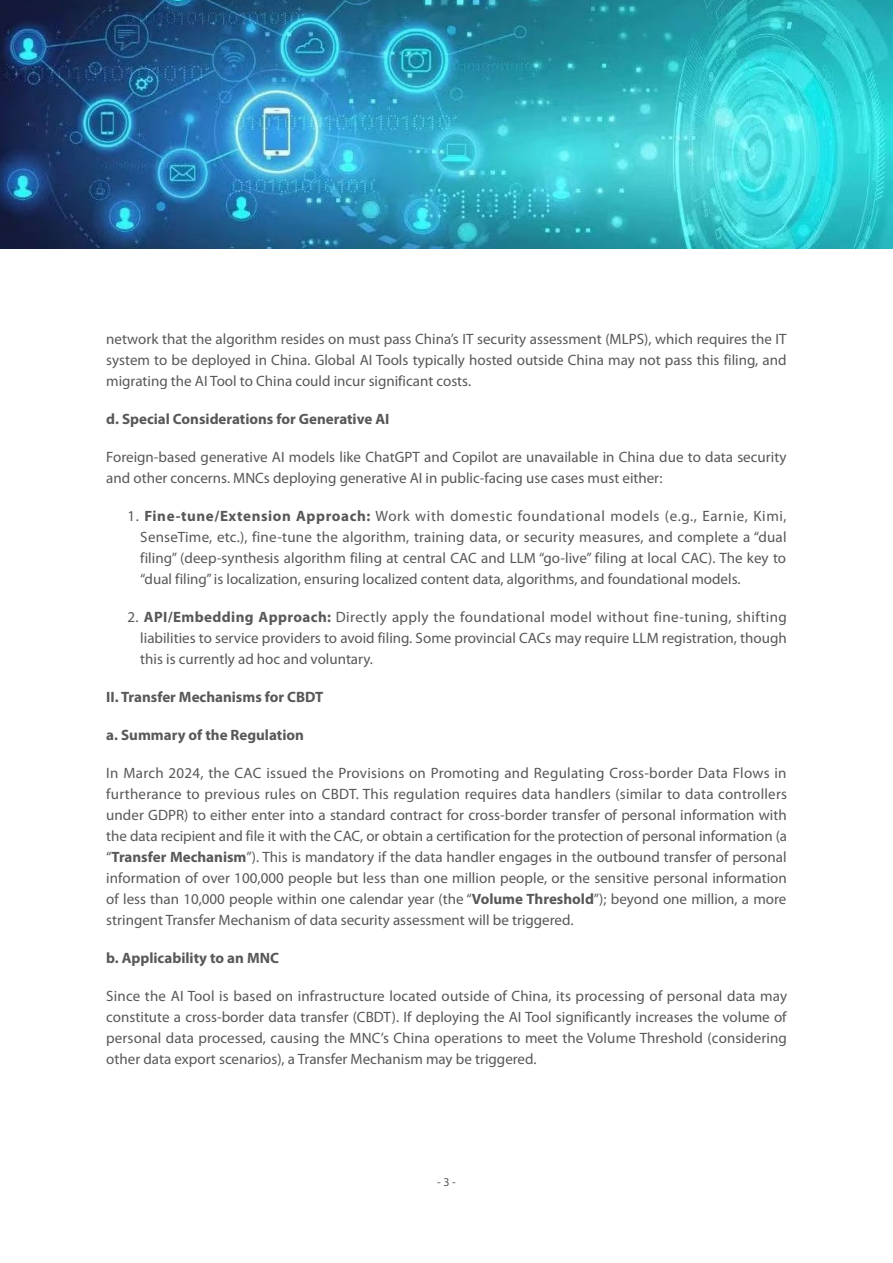
<style>
.page{position:relative;width:893px;height:1263px;background:#fff}
.page>*{position:absolute;margin:0;border:0;box-sizing:border-box;transform-origin:0 0}
.t1{font:15px/21px "Myriad Pro";color:#595757;text-align:justify}
.t2{font:700 15px "Myriad Pro";color:#595757}
.t3{font:12px "Myriad Pro";color:#595757}
.s1{font-weight:700}
</style>
<div class="page">
<img style="left:0;top:0;width:893px;height:249px">
<p class="t1" style="left:106px;top:329px;width:682px">network that the algorithm resides on must pass China’s IT security assessment (MLPS), which requires the IT system to be deployed in China. Global AI Tools typically hosted outside China may not pass this filing, and migrating the AI Tool to China could incur significant costs.</p>
<p class="t2" style="left:106px;top:411px;width:285px">d. Special Considerations for Generative AI</p>
<p class="t1" style="left:106px;top:447px;width:682px">Foreign-based generative AI models like ChatGPT and Copilot are unavailable in China due to data security and other concerns. MNCs deploying generative AI in public-facing use cases must either:</p>
<p class="t1" style="left:140px;top:506px;width:648px;text-indent:-13px">1. <span class="s1">Fine-tune/Extension Approach:</span> Work with domestic foundational models (e.g., Earnie, Kimi, SenseTime, etc.), fine-tune the algorithm, training data, or security measures, and complete a “dual filing” (deep-synthesis algorithm filing at central CAC and LLM “go-live” filing at local CAC). The key to “dual filing” is localization, ensuring localized content data, algorithms, and foundational models.</p>
<p class="t1" style="left:140px;top:607px;width:648px;text-indent:-13px">2. <span class="s1">API/Embedding Approach:</span> Directly apply the foundational model without fine-tuning, shifting liabilities to service providers to avoid filing. Some provincial CACs may require LLM registration, though this is currently ad hoc and voluntary.</p>
<p class="t2" style="left:106px;top:689px;width:219px">II. Transfer Mechanisms for CBDT</p>
<p class="t2" style="left:106px;top:727px;width:199px">a. Summary of the Regulation</p>
<p class="t1" style="left:106px;top:763px;width:682px">In March 2024, the CAC issued the Provisions on Promoting and Regulating Cross-border Data Flows in furtherance to previous rules on CBDT. This regulation requires data handlers (similar to data controllers under GDPR) to either enter into a standard contract for cross-border transfer of personal information with the data recipient and file it with the CAC, or obtain a certification for the protection of personal information (a “<span class="s1">Transfer Mechanism</span>”). This is mandatory if the data handler engages in the outbound transfer of personal information of over 100,000 people but less than one million people, or the sensitive personal information of less than 10,000 people within one calendar year (the “<span class="s1">Volume Threshold</span>”); beyond one million, a more stringent Transfer Mechanism of data security assessment will be triggered.</p>
<p class="t2" style="left:106px;top:950px;width:174px">b. Applicability to an MNC</p>
<p class="t1" style="left:106px;top:986px;width:682px">Since the AI Tool is based on infrastructure located outside of China, its processing of personal data may constitute a cross-border data transfer (CBDT). If deploying the AI Tool significantly increases the volume of personal data processed, causing the MNC’s China operations to meet the Volume Threshold (considering other data export scenarios), a Transfer Mechanism may be triggered.</p>
<p class="t3" style="left:437px;top:1175px;width:20px">- 3 -</p>
</div>
